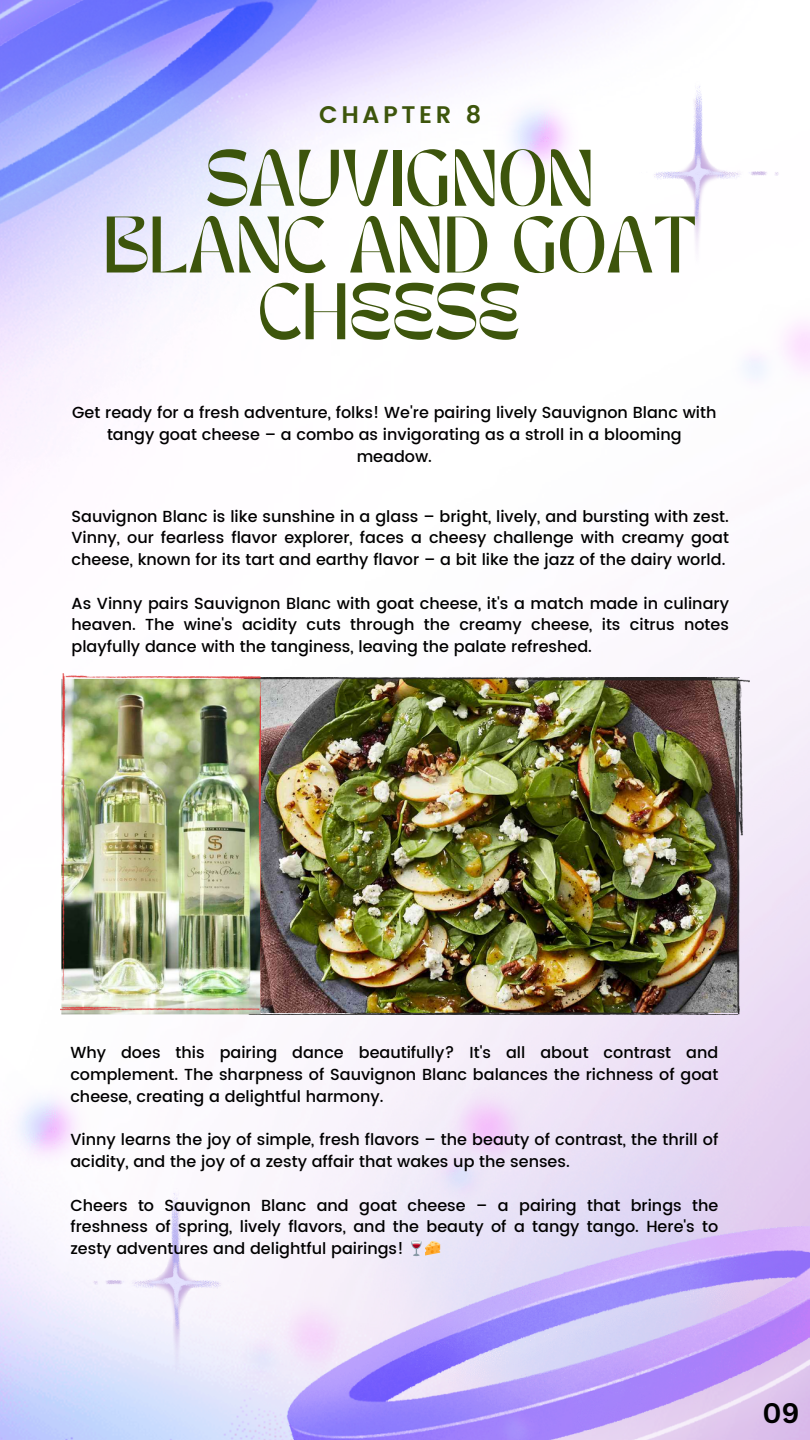
<style>
.page{position:relative;width:810px;height:1440px;background:#fff}
.page>*{position:absolute;margin:0;border:0;box-sizing:border-box;transform-origin:0 0}
.t1{font:56px/66.8px "TANMERINGUE";color:#3d550c;text-align:center}
.t2{font:700 27.6px "Canva Sans";color:#000}
.t3{font:600 24px "Poppins";letter-spacing:.15em;color:#3d550c}
.t4{font:500 16px/21.8px "Poppins";color:#000;text-align:justify}
</style>
<div class="page">
<img style="left:62px;top:0;width:748px;height:950px">
<img style="left:542px;top:950px;width:268px;height:490px">
<img style="left:0;top:0;width:458px;height:568px">
<img style="left:0;top:1015px;width:542px;height:425px">
<img style="left:493px;top:0;width:317px;height:467px">
<img style="left:75px;top:1189px;width:161px;height:212px">
<img style="left:639px;top:81px;width:158px;height:209px">
<img style="left:261px;top:678px;width:489px;height:337px">
<img style="left:60px;top:674px;width:201px;height:341px">
<svg style="left:411px;top:1240px;width:29px;height:16px"></svg>
<p class="t3" style="left:319px;top:100px;width:163px">CHAPTER 8</p>
<p class="t1" style="left:104px;top:154px;width:594px">SAUVIGNON<br>BLANC AND GOAT<br>CHEESE</p>
<p class="t4" style="left:72px;top:402px;width:646px;text-align:center">Get ready for a fresh adventure, folks! We're pairing lively Sauvignon Blanc with tangy goat cheese – a combo as invigorating as a stroll in a blooming meadow.</p>
<p class="t4" style="left:72px;top:505px;width:659px">Sauvignon Blanc is like sunshine in a glass – bright, lively, and bursting with zest.<br>Vinny, our fearless flavor explorer, faces a cheesy challenge with creamy goat cheese, known for its tart and earthy flavor – a bit like the jazz of the dairy world.</p>
<p class="t4" style="left:72px;top:592px;width:659px">As Vinny pairs Sauvignon Blanc with goat cheese, it's a match made in culinary heaven. The wine's acidity cuts through the creamy cheese, its citrus notes playfully dance with the tanginess, leaving the palate refreshed.</p>
<p class="t4" style="left:70px;top:1042px;width:649px">Why does this pairing dance beautifully? It's all about contrast and complement. The sharpness of Sauvignon Blanc balances the richness of goat cheese, creating a delightful harmony.</p>
<p class="t4" style="left:70px;top:1129px;width:649px">Vinny learns the joy of simple, fresh flavors – the beauty of contrast, the thrill of acidity, and the joy of a zesty affair that wakes up the senses.</p>
<p class="t4" style="left:70px;top:1194px;width:649px">Cheers to Sauvignon Blanc and goat cheese – a pairing that brings the freshness of spring, lively flavors, and the beauty of a tangy tango. Here's to zesty adventures and delightful pairings!</p>
<p class="t2" style="left:763px;top:1394px;width:38px">09</p>
</div>
